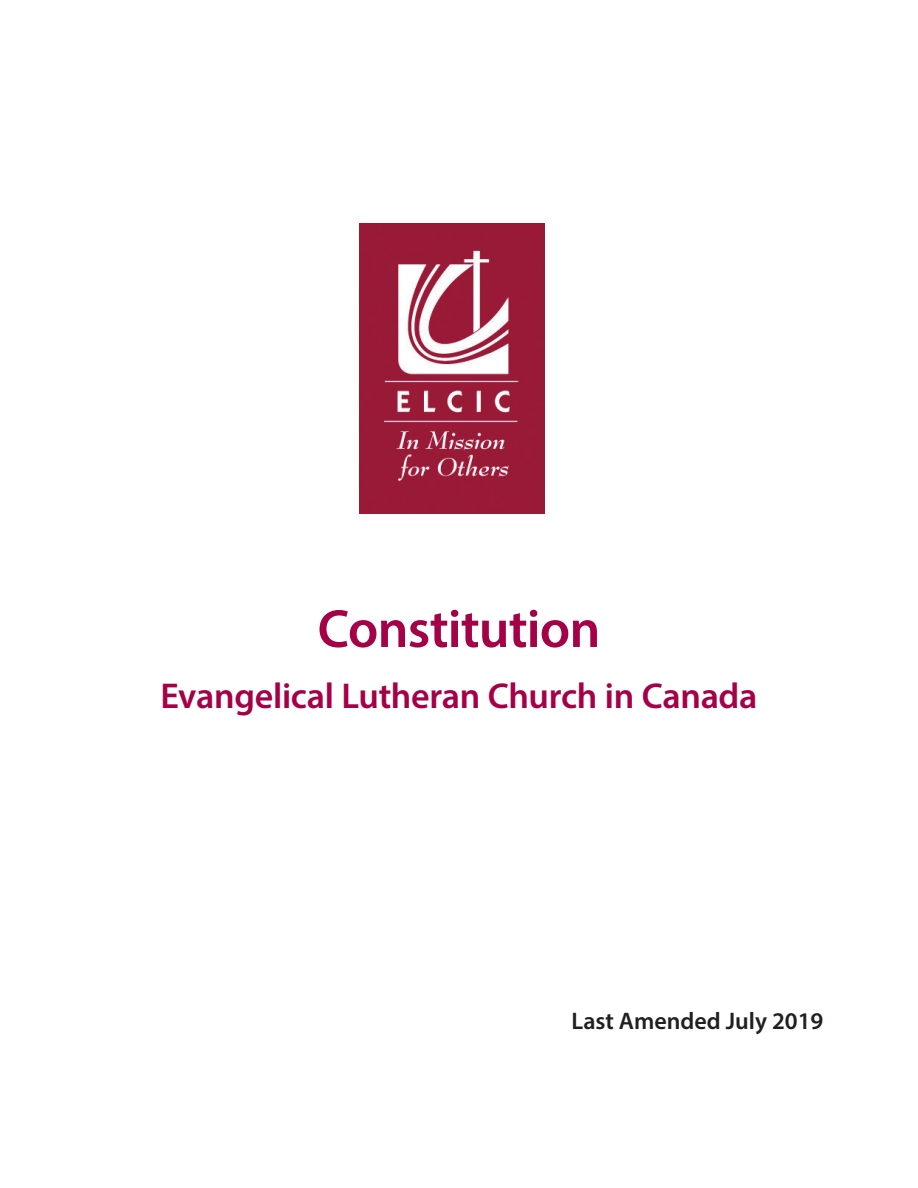
<style>
.page{position:relative;width:918px;height:1188px;background:#fff}
.page>*{position:absolute;margin:0;border:0;box-sizing:border-box;transform-origin:0 0}
.master_head{font:600 54px "Myriad Pro";letter-spacing:-.015em;color:#a50146}
.master_head-2{font:600 36px "Myriad Pro";letter-spacing:-.01em;color:#a50146}
.Subheads{font:600 24px "Myriad Pro";color:#231f20}
</style>
<div class="page">
<img style="left:360px;top:224px;width:185px;height:289px">
<p class="master_head" style="left:318px;top:594px;width:284px">Constitution</p>
<p class="master_head-2" style="left:161px;top:673px;width:598px">Evangelical Lutheran Church in Canada</p>
<p class="Subheads" style="left:572px;top:1006px;width:253px">Last Amended July 2019</p>
</div>
